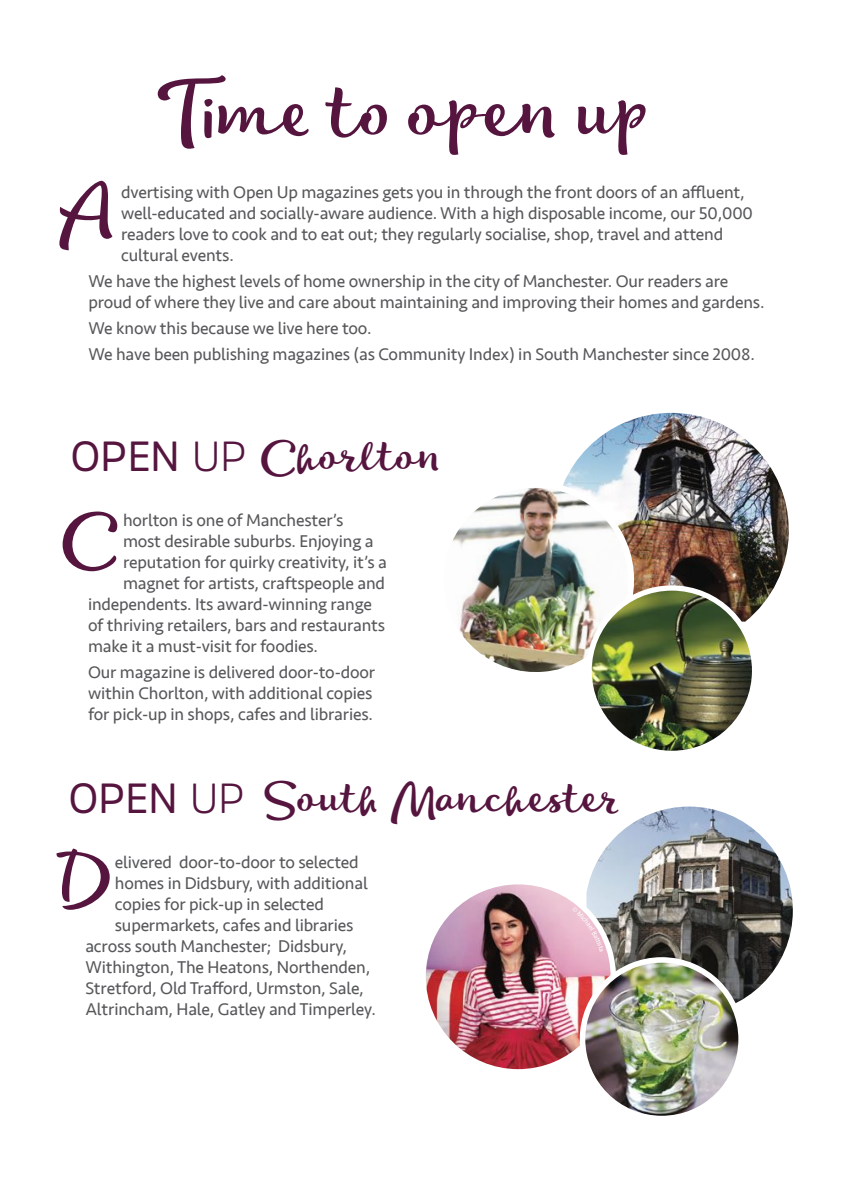
<style>
.page{position:relative;width:844px;height:1201px;background:#fff}
.page>*{position:absolute;margin:0;border:0;box-sizing:border-box;transform-origin:0 0}
.t1{font:73.5px "Lifehack";color:#56153f}
.t2{font:67.2px "Lifehack";color:#56153f}
.t3{font:42px "Lifehack";letter-spacing:-.01em;color:#56153f}
.t4{font:17.5px/21px "Seravek";letter-spacing:-.01em;color:#57585a}
.s1{font-family:"Amsi Pro"}
.s2{font-family:"Amsi Pro";font-weight:300}
</style>
<div class="page">
<img style="left:565px;top:413px;width:223px;height:208px">
<img style="left:586px;top:806px;width:206px;height:198px">
<img style="left:423px;top:881px;width:190px;height:190px;border-radius:95px">
<div style="left:420px;top:879px;width:195px;height:195px;border:5px solid #fff;border-radius:50%"></div>
<img style="left:582px;top:960px;width:159px;height:158px;border-radius:79px">
<div style="left:579px;top:957px;width:164px;height:164px;border:6px solid #fff;border-radius:50%"></div>
<img style="left:452px;top:480px;width:183px;height:192px">
<img style="left:589px;top:588px;width:165px;height:165px;border-radius:83px">
<div style="left:586px;top:585px;width:171px;height:171px;border:5px solid #fff;border-radius:50%"></div>
<svg style="left:572px;top:906px;width:31px;height:45px"></svg>
<h1 class="t1" style="left:154px;top:60px;width:500px">Time to open up</h1>
<h2 class="t2" style="left:56px;top:160px;width:62px">A</h2>
<p class="t4" style="left:121px;top:181px;width:633px">dvertising with Open Up magazines gets you in through the front doors of an affluent, well-educated and socially-aware audience. With a high disposable income, our 50,000 readers love to cook and to eat out; they regularly socialise, shop, travel and attend cultural events.</p>
<p class="t4" style="left:88px;top:270px;width:677px">We have the highest levels of home ownership in the city of Manchester. Our readers are proud of where they live and care about maintaining and improving their homes and gardens.</p>
<p class="t4" style="left:88px;top:315px;width:668px;line-height:25.9px">We know this because we live here too.<br>We have been publishing magazines (as Community Index) in South Manchester since 2008.</p>
<h3 class="t3" style="left:71px;top:426px;width:374px"><span class="s1">OPEN</span> <span class="s2">UP</span> Chorlton</h3>
<h2 class="t2" style="left:59px;top:490px;width:63px">C</h2>
<p class="t4" style="left:123px;top:509px;width:222px">horlton is one of Manchester’s</p>
<p class="t4" style="left:123px;top:530px;width:252px">most desirable suburbs. Enjoying a</p>
<p class="t4" style="left:123px;top:551px;width:265px">reputation for quirky creativity, it’s a</p>
<p class="t4" style="left:123px;top:572px;width:263px">magnet for artists, craftspeople and</p>
<p class="t4" style="left:88px;top:593px;width:285px">independents. Its award-winning range</p>
<p class="t4" style="left:88px;top:614px;width:298px">of thriving retailers, bars and restaurants</p>
<p class="t4" style="left:88px;top:635px;width:231px">make it a must-visit for foodies.</p>
<p class="t4" style="left:88px;top:661px;width:288px">Our magazine is delivered door-to-door within Chorlton, with additional copies for pick-up in shops, cafes and libraries.</p>
<h3 class="t3" style="left:68px;top:768px;width:555px"><span class="s1">OPEN</span> <span class="s2">UP</span> South Manchester</h3>
<h2 class="t2" style="left:57px;top:829px;width:58px">D</h2>
<p class="t4" style="left:115px;top:851px;width:245px">elivered door-to-door to selected</p>
<p class="t4" style="left:115px;top:872px;width:254px">homes in Didsbury, with additional</p>
<p class="t4" style="left:115px;top:893px;width:211px">copies for pick-up in selected</p>
<p class="t4" style="left:115px;top:914px;width:240px">supermarkets, cafes and libraries</p>
<p class="t4" style="left:85px;top:935px;width:263px">across south Manchester; Didsbury,</p>
<p class="t4" style="left:85px;top:956px;width:286px">Withington, The Heatons, Northenden,</p>
<p class="t4" style="left:85px;top:977px;width:280px">Stretford, Old Trafford, Urmston, Sale,</p>
<p class="t4" style="left:85px;top:998px;width:292px">Altrincham, Hale, Gatley and Timperley.</p>
</div>
